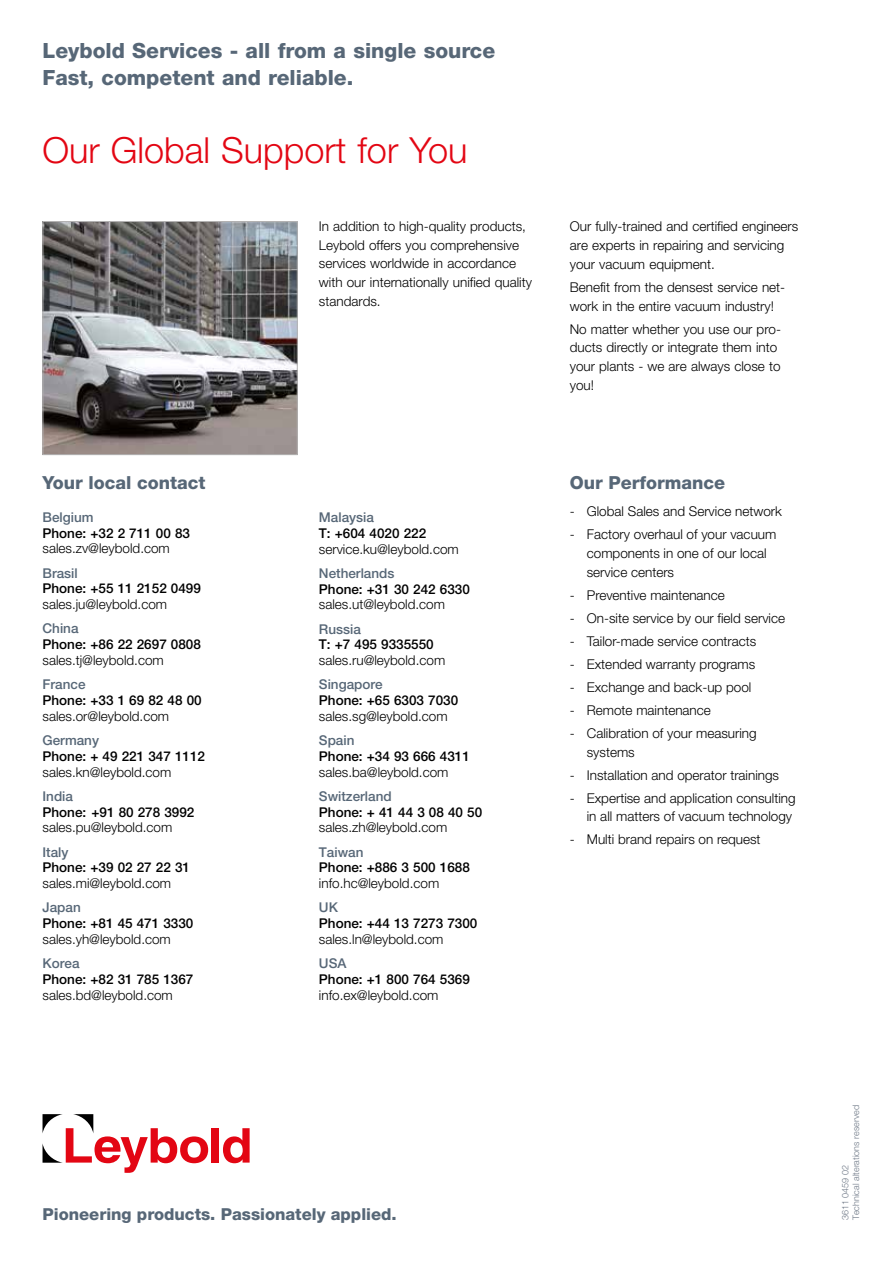
<style>
.page{position:relative;width:893px;height:1263px;background:#fff}
.page>*{position:absolute;margin:0;border:0;box-sizing:border-box;transform-origin:0 0}
.t1{font:300 36px "Helvetica Neue LT Std";color:#e30613}
.t2{font:800 21px/27px "Helvetica Neue LT Std";color:#576777}
.t3{font:800 18px "Helvetica Neue LT Std";color:#576777}
.t4{font:800 16.5px "Helvetica Neue LT Std";color:#576777}
.t5{font:300 13.5px/18.8px "Helvetica Neue LT Std";color:#000}
.t6{font:500 13.5px "Helvetica Neue LT Std";color:#000}
.t7{font:500 13.5px "Helvetica Neue LT Std";color:#576777}
.t8{font:300 9px/10.8px "Helvetica Neue LT Std";color:#6f7987}
</style>
<div class="page">
<img style="left:45px;top:223px;width:251px;height:230px">
<div style="left:43px;top:221px;width:255px;height:234px;border:1px solid #b3b2b2"></div>
<div style="left:212px;top:1128px;width:7px;height:34px;background:#e30613"></div>
<svg style="left:223px;top:1128px;width:27px;height:35px"></svg>
<svg style="left:43px;top:1114px;width:165px;height:59px"></svg>
<h2 class="t2" style="left:43px;top:36px;width:454px">Leybold Services - all from a single source<br>Fast, competent and reliable.</h2>
<h1 class="t1" style="left:43px;top:128px;width:426px">Our Global Support for You</h1>
<h3 class="t3" style="left:43px;top:472px;width:165px">Your local contact</h3>
<p class="t7" style="left:43px;top:509px;width:53px">Belgium</p>
<p class="t6" style="left:43px;top:525px;width:149px">Phone: +32 2 711 00 83</p>
<p class="t5" style="left:43px;top:539px;width:129px">sales.zv@leybold.com</p>
<p class="t7" style="left:43px;top:565px;width:37px">Brasil</p>
<p class="t6" style="left:43px;top:581px;width:160px">Phone: +55 11 2152 0499</p>
<p class="t5" style="left:43px;top:595px;width:126px">sales.ju@leybold.com</p>
<p class="t7" style="left:43px;top:621px;width:38px">China</p>
<p class="t6" style="left:43px;top:636px;width:160px">Phone: +86 22 2697 0808</p>
<p class="t5" style="left:43px;top:650px;width:123px">sales.tj@leybold.com</p>
<p class="t7" style="left:43px;top:676px;width:45px">France</p>
<p class="t6" style="left:43px;top:692px;width:161px">Phone: +33 1 69 82 48 00</p>
<p class="t5" style="left:43px;top:706px;width:128px">sales.or@leybold.com</p>
<p class="t7" style="left:43px;top:732px;width:58px">Germany</p>
<p class="t6" style="left:43px;top:748px;width:164px">Phone: + 49 221 347 1112</p>
<p class="t5" style="left:43px;top:762px;width:130px">sales.kn@leybold.com</p>
<p class="t7" style="left:43px;top:788px;width:32px">India</p>
<p class="t6" style="left:43px;top:804px;width:153px">Phone: +91 80 278 3992</p>
<p class="t5" style="left:43px;top:818px;width:131px">sales.pu@leybold.com</p>
<p class="t7" style="left:43px;top:844px;width:28px">Italy</p>
<p class="t6" style="left:43px;top:859px;width:149px">Phone: +39 02 27 22 31</p>
<p class="t5" style="left:43px;top:873px;width:130px">sales.mi@leybold.com</p>
<p class="t7" style="left:43px;top:899px;width:40px">Japan</p>
<p class="t6" style="left:43px;top:915px;width:152px">Phone: +81 45 471 3330</p>
<p class="t5" style="left:43px;top:929px;width:130px">sales.yh@leybold.com</p>
<p class="t7" style="left:43px;top:955px;width:39px">Korea</p>
<p class="t6" style="left:43px;top:971px;width:152px">Phone: +82 31 785 1367</p>
<p class="t5" style="left:43px;top:985px;width:132px">sales.bd@leybold.com</p>
<p class="t5" style="left:319px;top:216px;width:215px">In addition to high-quality products,<br>Leybold offers you comprehensive services worldwide in accordance with our internationally unified quality standards.</p>
<p class="t7" style="left:319px;top:509px;width:57px">Malaysia</p>
<p class="t6" style="left:319px;top:525px;width:109px">T: +604 4020 222</p>
<p class="t5" style="left:319px;top:539px;width:141px">service.ku@leybold.com</p>
<p class="t7" style="left:319px;top:565px;width:77px">Netherlands</p>
<p class="t6" style="left:319px;top:581px;width:152px">Phone: +31 30 242 6330</p>
<p class="t5" style="left:319px;top:595px;width:128px">sales.ut@leybold.com</p>
<p class="t7" style="left:319px;top:621px;width:44px">Russia</p>
<p class="t6" style="left:319px;top:636px;width:116px">T: +7 495 9335550</p>
<p class="t5" style="left:319px;top:651px;width:128px">sales.ru@leybold.com</p>
<p class="t7" style="left:319px;top:676px;width:65px">Singapore</p>
<p class="t6" style="left:319px;top:692px;width:141px">Phone: +65 6303 7030</p>
<p class="t5" style="left:319px;top:706px;width:130px">sales.sg@leybold.com</p>
<p class="t7" style="left:319px;top:732px;width:37px">Spain</p>
<p class="t6" style="left:319px;top:748px;width:152px">Phone: +34 93 666 4311</p>
<p class="t5" style="left:319px;top:762px;width:131px">sales.ba@leybold.com</p>
<p class="t7" style="left:319px;top:788px;width:74px">Switzerland</p>
<p class="t6" style="left:319px;top:804px;width:165px">Phone: + 41 44 3 08 40 50</p>
<p class="t5" style="left:319px;top:818px;width:130px">sales.zh@leybold.com</p>
<p class="t7" style="left:319px;top:844px;width:46px">Taiwan</p>
<p class="t6" style="left:319px;top:859px;width:152px">Phone: +886 3 500 1688</p>
<p class="t5" style="left:319px;top:874px;width:122px">info.hc@leybold.com</p>
<p class="t7" style="left:319px;top:899px;width:20px">UK</p>
<p class="t6" style="left:319px;top:915px;width:160px">Phone: +44 13 7273 7300</p>
<p class="t5" style="left:319px;top:929px;width:126px">sales.ln@leybold.com</p>
<p class="t7" style="left:319px;top:955px;width:29px">USA</p>
<p class="t6" style="left:319px;top:971px;width:152px">Phone: +1 800 764 5369</p>
<p class="t5" style="left:319px;top:986px;width:121px">info.ex@leybold.com</p>
<p class="t5" style="left:570px;top:217px;width:230px">Our fully-trained and certified engineers are experts in repairing and servicing your vacuum equipment.</p>
<p class="t5" style="left:570px;top:277px;width:217px">Benefit from the densest service net&shy;work in the entire vacuum industry!</p>
<p class="t5" style="left:570px;top:319px;width:213px">No matter whether you use our pro&shy;ducts directly or integrate them into your plants - we are always close to you!</p>
<h3 class="t3" style="left:570px;top:472px;width:157px">Our Performance</h3>
<p class="t5" style="left:570px;top:502px;width:214px">- Global Sales and Service network</p>
<p class="t5" style="left:587px;top:525px;width:191px;text-indent:-17px">- Factory overhaul of your vacuum components in one of our local service centers</p>
<p class="t5" style="left:570px;top:585px;width:157px">- Preventive maintenance</p>
<p class="t5" style="left:570px;top:608px;width:217px">- On-site service by our field service</p>
<p class="t5" style="left:570px;top:631px;width:188px">- Tailor-made service contracts</p>
<p class="t5" style="left:570px;top:654px;width:187px">- Extended warranty programs</p>
<p class="t5" style="left:570px;top:677px;width:183px">- Exchange and back-up pool</p>
<p class="t5" style="left:570px;top:700px;width:143px">- Remote maintenance</p>
<p class="t5" style="left:587px;top:723px;width:171px;text-indent:-17px">- Calibration of your measuring systems</p>
<p class="t5" style="left:570px;top:765px;width:211px">- Installation and operator trainings</p>
<p class="t5" style="left:570px;top:788px;width:227px;text-align:right">- Expertise and application consulting in all matters of vacuum technology</p>
<p class="t5" style="left:570px;top:830px;width:192px">- Multi brand repairs on request</p>
<p class="t4" style="left:43px;top:1205px;width:356px">Pioneering products. Passionately applied.</p>
<p class="t8" style="left:840px;top:1220px;width:117px;rotate:-90deg">3611 0459 02<br>Technical alterations reserved</p>
</div>
